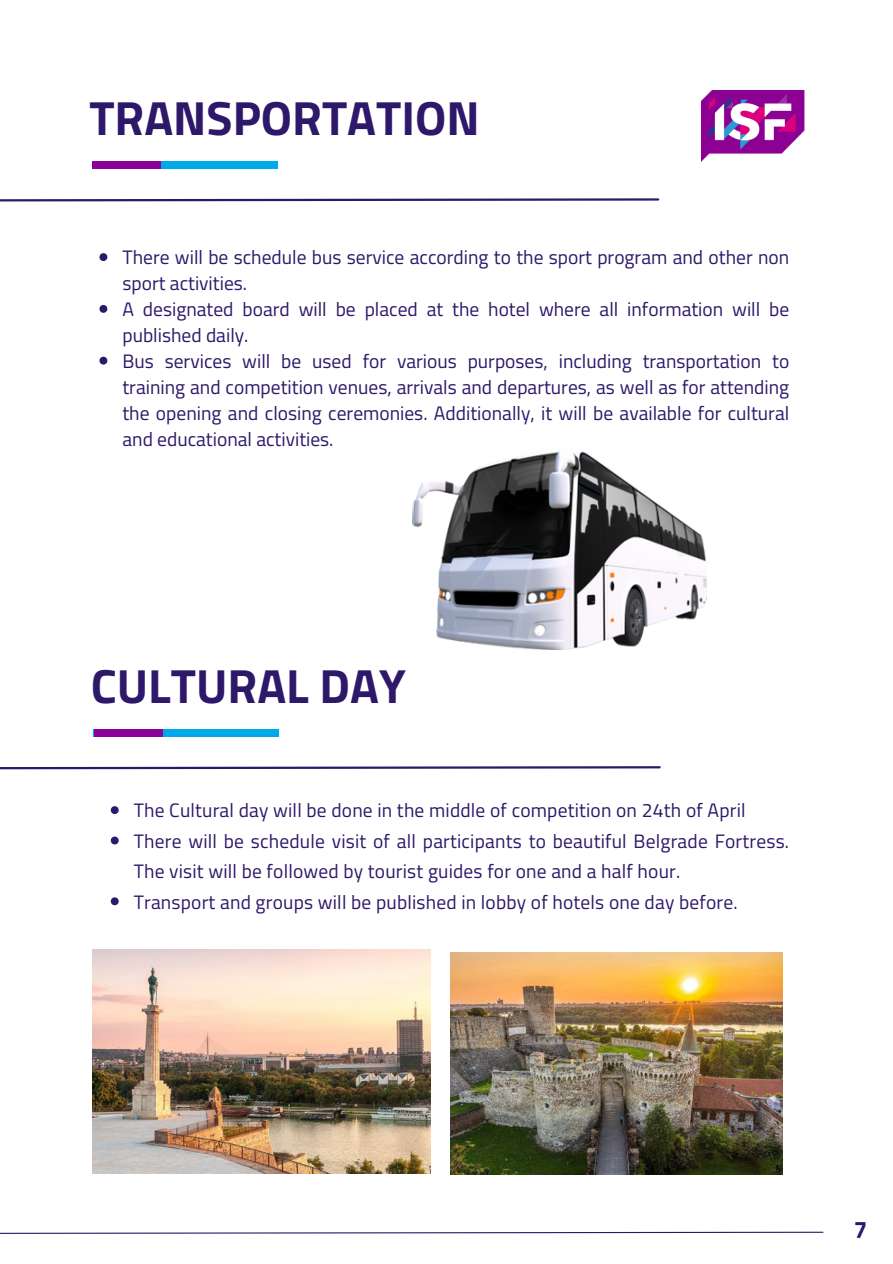
<style>
.page{position:relative;width:893px;height:1264px;background:#fff}
.page>*{position:absolute;margin:0;border:0;box-sizing:border-box;transform-origin:0 0}
.t1{font:700 48px "Titillium Web";color:#2d1869}
.t2{font:700 24px "Titillium Web";color:#2d1869}
.t3{font:19.5px/25.8px "Titillium Web";color:#2d1869}
</style>
<div class="page">
<svg style="left:0;top:198px;width:660px;height:4px"></svg>
<div style="left:92px;top:161px;width:185px;height:8px;background:#00a9ea"></div>
<div style="left:92px;top:161px;width:69px;height:8px;background:#8d0296"></div>
<svg style="left:0;top:1231px;width:824px;height:3px"></svg>
<img style="left:701px;top:91px;width:103px;height:71px">
<svg style="left:0;top:766px;width:661px;height:4px"></svg>
<div style="left:94px;top:729px;width:185px;height:8px;background:#00a9ea"></div>
<div style="left:94px;top:729px;width:68px;height:8px;background:#8d0296"></div>
<svg style="left:99px;top:253px;width:8px;height:8px"></svg>
<svg style="left:99px;top:305px;width:8px;height:8px"></svg>
<svg style="left:99px;top:357px;width:8px;height:7px"></svg>
<img style="left:412px;top:451px;width:294px;height:198px">
<svg style="left:111px;top:806px;width:8px;height:8px"></svg>
<svg style="left:111px;top:836px;width:8px;height:8px"></svg>
<svg style="left:111px;top:897px;width:8px;height:8px"></svg>
<img style="left:450px;top:952px;width:332px;height:222px">
<img style="left:92px;top:949px;width:338px;height:224px">
<h1 class="t1" style="left:89px;top:81px;width:392px">TRANSPORTATION</h1>
<p class="t3" style="left:122px;top:244px;width:668px">There will be schedule bus service according to the sport program and other non sport activities.<br>A designated board will be placed at the hotel where all information will be published daily.<br>Bus services will be used for various purposes, including transportation to training and competition venues, arrivals and departures, as well as for attending the opening and closing ceremonies. Additionally, it will be available for cultural and educational activities.</p>
<h1 class="t1" style="left:91px;top:648px;width:316px">CULTURAL DAY</h1>
<p class="t3" style="left:134px;top:795px;width:656px;line-height:30.3px">The Cultural day will be done in the middle of competition on 24th of April There will be schedule visit of all participants to beautiful Belgrade Fortress.<br>The visit will be followed by tourist guides for one and a half hour.<br>Transport and groups will be published in lobby of hotels one day before.</p>
<p class="t2" style="left:853px;top:1211px;width:15px">7</p>
</div>
